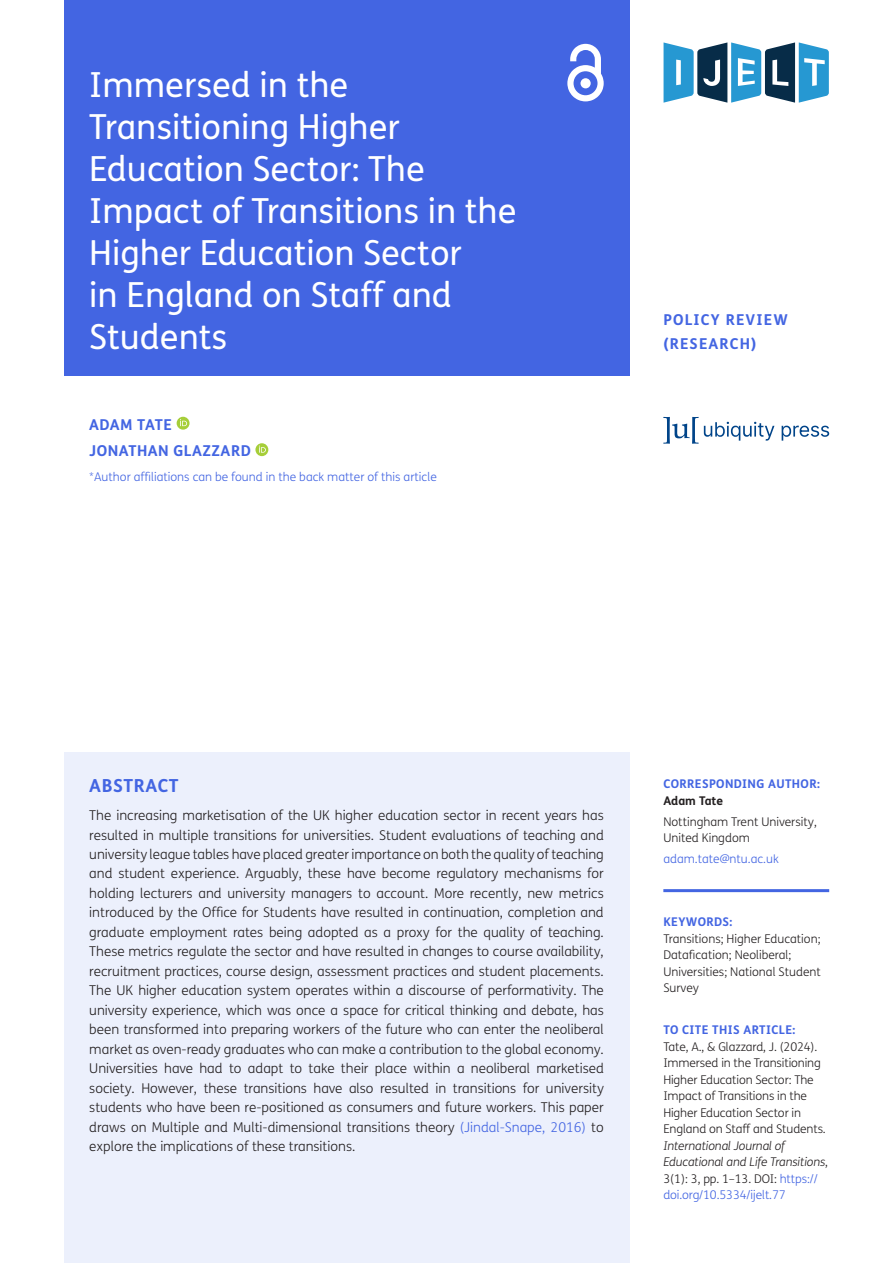
<style>
.page{position:relative;width:893px;height:1263px;background:#fff}
.page>*{position:absolute;margin:0;border:0;box-sizing:border-box;transform-origin:0 0}
.Article_Title{font:34.5px/42px "FS Me";color:#fff}
.t1{font:700 18px "FS Me";letter-spacing:.03em;color:#4365e2}
.Cover_Authors{font:700 15px "FS Me";letter-spacing:.03em;color:#4365e2}
.Cover_Authors-2{font:700 15px/24px "FS Me";letter-spacing:.075em;color:#4365e2}
.Abstract_Copy{font:300 13.5px/19.5px "FS Me";color:#231f20;text-align:justify}
.t2{font:300 12px/16.5px "FS Me";letter-spacing:-.01em;color:#231f20}
.t3{font:italic 300 12px/16.5px "FS Me";letter-spacing:-.01em;color:#231f20}
.t4{font:300 12px "FS Me";color:#4365e2}
.t5{font:700 12px "FS Me";letter-spacing:.03em;color:#4365e2}
.t6{font:700 12px "FS Me";color:#231f20}
.s1{color:#4365e2}
.s2{font-style:normal}
.s3{font-style:normal;color:#4365e2}
</style>
<div class="page">
<div style="left:64px;top:0;width:565px;height:376px;background:#4365e2"></div>
<svg style="left:567px;top:44px;width:37px;height:57px"></svg>
<svg style="left:663px;top:417px;width:166px;height:27px"></svg>
<svg style="left:663px;top:42px;width:166px;height:61px"></svg>
<hr style="left:663px;top:889px;width:166px;height:3px;background:#4365e2">
<div style="left:64px;top:753px;width:565px;height:510px;background:#ecf0fc"></div>
<svg style="left:177px;top:417px;width:13px;height:13px"></svg>
<svg style="left:180px;top:419px;width:7px;height:7px"></svg>
<svg style="left:255px;top:443px;width:13px;height:13px"></svg>
<svg style="left:259px;top:446px;width:7px;height:7px"></svg>
<h1 class="Article_Title" style="left:89px;top:64px;width:429px">Immersed in the<br>Transitioning Higher<br>Education Sector: The<br>Impact of Transitions in the<br>Higher Education Sector<br>in England on Staff and<br>Students</h1>
<p class="Cover_Authors" style="left:89px;top:415px;width:84px">ADAM TATE</p>
<p class="Cover_Authors" style="left:89px;top:441px;width:163px">JONATHAN GLAZZARD</p>
<p class="t4" style="left:89px;top:470px;width:349px">*Author affiliations can be found in the back matter of this article</p>
<p class="Cover_Authors-2" style="left:663px;top:307px;width:126px">POLICY REVIEW (RESEARCH)</p>
<h1 class="t1" style="left:89px;top:774px;width:91px">ABSTRACT</h1>
<p class="Abstract_Copy" style="left:89px;top:806px;width:516px">The increasing marketisation of the UK higher education sector in recent years has resulted in multiple transitions for universities. Student evaluations of teaching and university league tables have placed greater importance on both the quality of teaching and student experience. Arguably, these have become regulatory mechanisms for holding lecturers and university managers to account. More recently, new metrics introduced by the Office for Students have resulted in continuation, completion and graduate employment rates being adopted as a proxy for the quality of teaching.<br>These metrics regulate the sector and have resulted in changes to course availability, recruitment practices, course design, assessment practices and student placements.<br>The UK higher education system operates within a discourse of performativity. The university experience, which was once a space for critical thinking and debate, has been transformed into preparing workers of the future who can enter the neoliberal market as oven-ready graduates who can make a contribution to the global economy.<br>Universities have had to adapt to take their place within a neoliberal marketised society. However, these transitions have also resulted in transitions for university students who have been re-positioned as consumers and future workers. This paper draws on Multiple and Multi-dimensional transitions theory <span class="s1">(Jindal-Snape, 2016)</span> to explore the implications of these transitions.</p>
<p class="t5" style="left:663px;top:777px;width:158px">CORRESPONDING AUTHOR:</p>
<p class="t6" style="left:663px;top:793px;width:61px">Adam Tate</p>
<p class="t2" style="left:663px;top:813px;width:155px">Nottingham Trent University,<br>United Kingdom</p>
<p class="t4" style="left:663px;top:852px;width:117px">adam.tate@ntu.ac.uk</p>
<p class="t5" style="left:663px;top:914px;width:71px">KEYWORDS:</p>
<p class="t2" style="left:663px;top:930px;width:159px">Transitions; Higher Education;<br>Datafication; Neoliberal;<br>Universities; National Student<br>Survey</p>
<p class="t5" style="left:663px;top:1022px;width:133px">TO CITE THIS ARTICLE:</p>
<p class="t2" style="left:663px;top:1038px;width:164px">Tate, A., &amp; Glazzard, J. (2024).<br>Immersed in the Transitioning<br>Higher Education Sector: The<br>Impact of Transitions in the<br>Higher Education Sector in<br>England on Staff and Students.</p>
<p class="t3" style="left:663px;top:1137px;width:166px">International Journal of<br>Educational and Life Transitions<span class="s2">,<br>3(1): 3, pp. 1–13. DOI:</span> <span class="s3">https:// doi.org/10.5334/ijelt.77</span></p>
</div>
